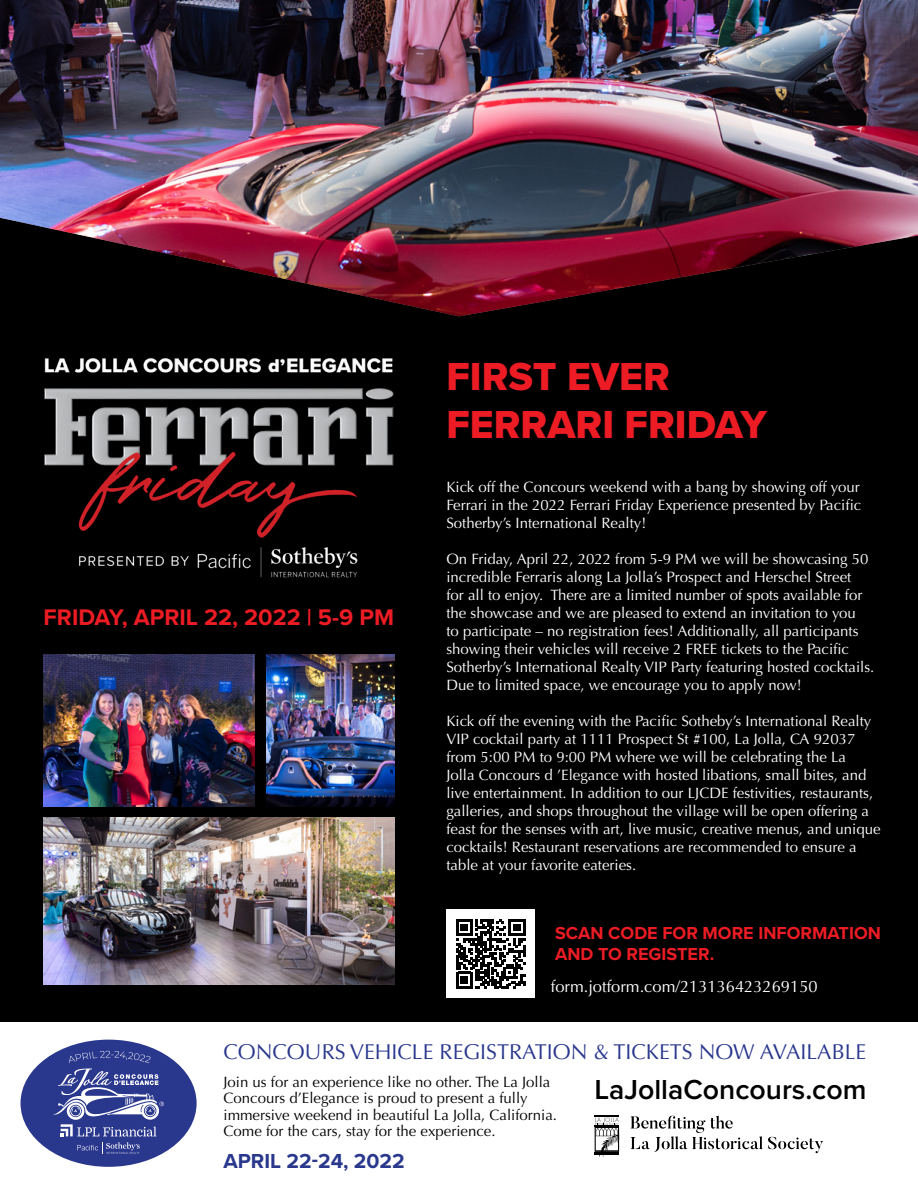
<style>
.page{position:relative;width:918px;height:1188px;background:#fff}
.page>*{position:absolute;margin:0;border:0;box-sizing:border-box;transform-origin:0 0}
.t1{font:40.5px/48.6px "Proxima Nova Extrabld";color:#ed1c24}
.t2{font:600 28.5px "Proxima Nova";color:#000}
.t3{font:700 23.4px "Proxima Nova";color:#ed1c24}
.t4{font:21.6px "Optima";color:#29378d}
.t5{font:700 21px "Proxima Nova";color:#29378d}
.t6{font:700 18px/21.6px "Proxima Nova";color:#ed1c24}
.t7{font:16.5px "Optima";color:#fff}
.t8{font:15px/18px "Optima";color:#fff}
.t9{font:15px/16.5px "Optima";color:#000}
</style>
<div class="page">
<div style="left:0;top:0;width:918px;height:1022px;background:#000"></div>
<div style="left:21px;top:1040px;width:176px;height:127px;background:#29378d;border-radius:50%"></div>
<svg style="left:53px;top:1069px;width:111px;height:85px"></svg>
<svg style="left:69px;top:1051px;width:82px;height:12px"></svg>
<img style="left:44px;top:358px;width:350px;height:220px">
<svg style="left:631px;top:1116px;width:192px;height:37px"></svg>
<svg style="left:595px;top:1116px;width:24px;height:41px"></svg>
<img style="left:44px;top:655px;width:211px;height:152px">
<img style="left:267px;top:655px;width:127px;height:152px">
<img style="left:44px;top:818px;width:350px;height:166px">
<div style="left:446px;top:910px;width:89px;height:88px;background:#fff"></div>
<svg style="left:456px;top:919px;width:69px;height:69px"></svg>
<img style="left:0;top:0;width:918px;height:316px">
<h3 class="t3" style="left:44px;top:608px;width:352px">FRIDAY, APRIL 22, 2022 | 5-9 PM</h3>
<h1 class="t1" style="left:446px;top:352px;width:322px">FIRST EVER<br>FERRARI FRIDAY</h1>
<p class="t8" style="left:446px;top:479px;width:416px;text-align:justify">Kick off the Concours weekend with a bang by showing off your Ferrari in the 2022 Ferrari Friday Experience presented by Pacific Sotherby’s International Realty!</p>
<p class="t8" style="left:446px;top:551px;width:429px">On Friday, April 22, 2022 from 5-9 PM we will be showcasing 50 incredible Ferraris along La Jolla’s Prospect and Herschel Street<br>for all to enjoy. There are a limited number of spots available for the showcase and we are pleased to extend an invitation to you<br>to participate – no registration fees! Additionally, all participants showing their vehicles will receive 2 FREE tickets to the Pacific Sotherby’s International Realty VIP Party featuring hosted cocktails.<br>Due to limited space, we encourage you to apply now!</p>
<p class="t8" style="left:446px;top:712px;width:436px">Kick off the evening with the Pacific Sotheby’s International Realty VIP cocktail party at 1111 Prospect St #100, La Jolla, CA 92037 from 5:00 PM to 9:00 PM where we will be celebrating the La<br>Jolla Concours d ’Elegance with hosted libations, small bites, and live entertainment. In addition to our LJCDE festivities, restaurants, galleries, and shops throughout the village will be open offering a feast for the senses with art, live music, creative menus, and unique cocktails! Restaurant reservations are recommended to ensure a table at your favorite eateries.</p>
<p class="t6" style="left:555px;top:922px;width:327px">SCAN CODE FOR MORE INFORMATION<br>AND TO REGISTER.</p>
<p class="t7" style="left:551px;top:980px;width:268px">form.jotform.com/213136423269150</p>
<h3 class="t4" style="left:224px;top:1043px;width:644px">CONCOURS VEHICLE REGISTRATION &amp; TICKETS NOW AVAILABLE</h3>
<p class="t9" style="left:224px;top:1075px;width:328px">Join us for an experience like no other. The La Jolla<br>Concours d’Elegance is proud to present a fully</p>
<h2 class="t2" style="left:595px;top:1077px;width:273px">LaJollaConcours.com</h2>
<p class="t9" style="left:224px;top:1108px;width:335px">immersive weekend in beautiful La Jolla, California.<br>Come for the cars, stay for the experience.</p>
<h3 class="t5" style="left:224px;top:1153px;width:183px">APRIL 22-24, 2022</h3>
</div>
